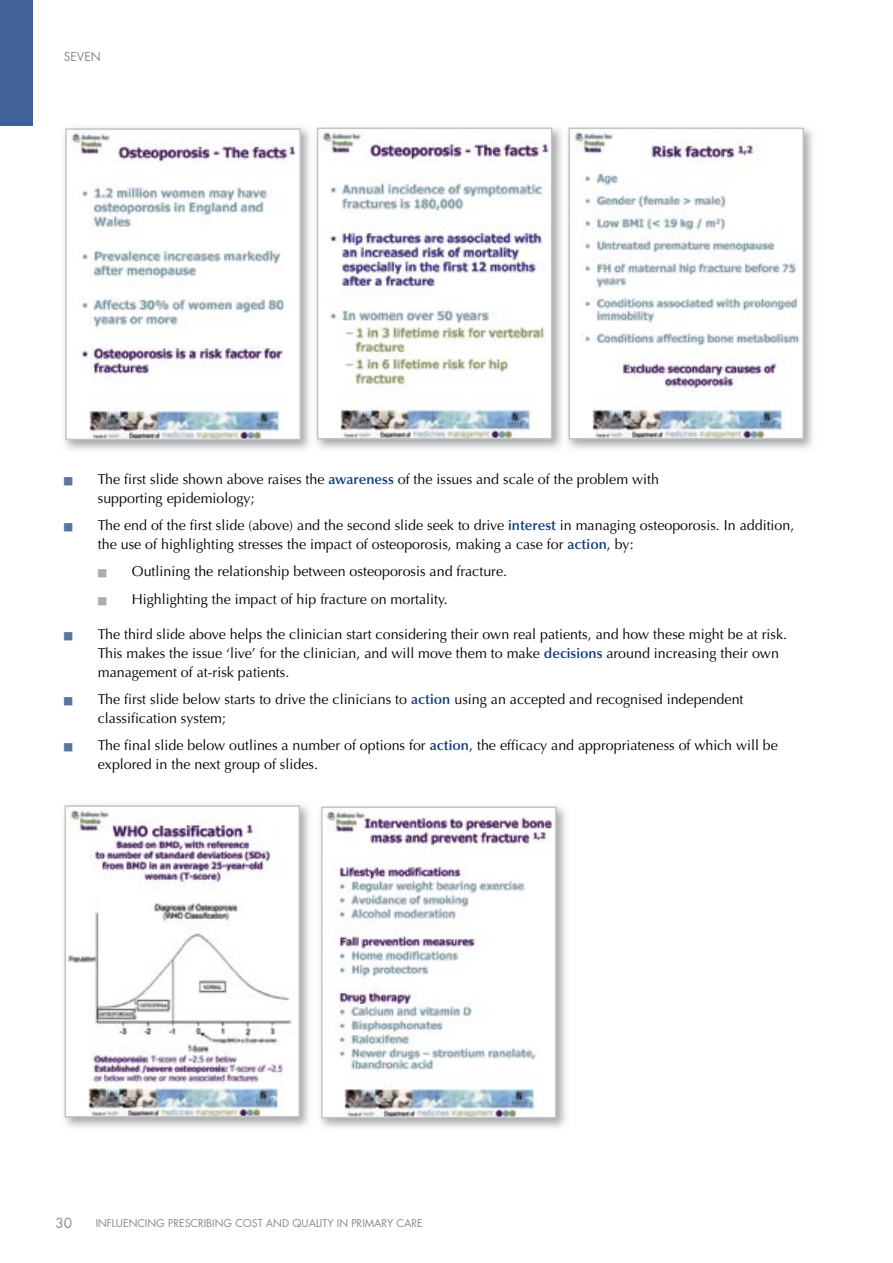
<style>
.page{position:relative;width:893px;height:1263px;background:#fff}
.page>*{position:absolute;margin:0;border:0;box-sizing:border-box;transform-origin:0 0}
.t1{font:14.25px/18.8px "Optima LT Std";color:#000}
.t2{font:13.5px "Futura Std";color:#88898b}
.t3{font:12px "Futura Std";color:#88898b}
.t4{font:10.5px "Futura Std";color:#88898b}
.s1{color:#5976a3}
.s2{font-weight:600;color:#123b7c}
.s3{color:#acadaf}
</style>
<div class="page">
<div style="left:0;top:0;width:33px;height:125px;background:#416296"></div>
<img style="left:64px;top:127px;width:246px;height:323px">
<svg style="left:65px;top:128px;width:236px;height:312px"></svg>
<img style="left:316px;top:127px;width:246px;height:322px">
<svg style="left:317px;top:128px;width:235px;height:311px"></svg>
<img style="left:567px;top:127px;width:246px;height:322px">
<svg style="left:568px;top:128px;width:236px;height:311px"></svg>
<img style="left:64px;top:804px;width:245px;height:323px">
<svg style="left:65px;top:805px;width:235px;height:312px"></svg>
<img style="left:320px;top:807px;width:246px;height:321px">
<svg style="left:321px;top:806px;width:236px;height:312px"></svg>
<p class="t3" style="left:64px;top:49px;width:39px">SEVEN</p>
<p class="t1" style="left:98px;top:470px;width:563px;text-indent:-34px"><span class="s1">■</span> The first slide shown above raises the <span class="s2">awareness</span> of the issues and scale of the problem with supporting epidemiology;</p>
<p class="t1" style="left:98px;top:516px;width:698px;text-indent:-34px"><span class="s1">■</span> The end of the first slide (above) and the second slide seek to drive <span class="s2">interest</span> in managing osteoporosis. In addition, the use of highlighting stresses the impact of osteoporosis, making a case for <span class="s2">action</span>, by:</p>
<p class="t1" style="left:98px;top:562px;width:411px"><span class="s3">■</span> Outlining the relationship between osteoporosis and fracture.</p>
<p class="t1" style="left:98px;top:589px;width:352px"><span class="s3">■</span> Highlighting the impact of hip fracture on mortality.</p>
<p class="t1" style="left:98px;top:625px;width:691px;text-indent:-34px"><span class="s1">■</span> The third slide above helps the clinician start considering their own real patients, and how these might be at risk.<br>This makes the issue ‘live’ for the clinician, and will move them to make <span class="s2">decisions</span> around increasing their own management of at-risk patients.</p>
<p class="t1" style="left:98px;top:690px;width:647px;text-indent:-34px"><span class="s1">■</span> The first slide below starts to drive the clinicians to <span class="s2">action</span> using an accepted and recognised independent classification system;</p>
<p class="t1" style="left:98px;top:736px;width:682px;text-indent:-34px"><span class="s1">■</span> The final slide below outlines a number of options for <span class="s2">action</span>, the efficacy and appropriateness of which will be explored in the next group of slides.</p>
<p class="t2" style="left:55px;top:1214px;width:18px">30</p>
<p class="t4" style="left:96px;top:1216px;width:329px">INFLUENCING PRESCRIBING COST AND QUALITY IN PRIMARY CARE</p>
</div>
